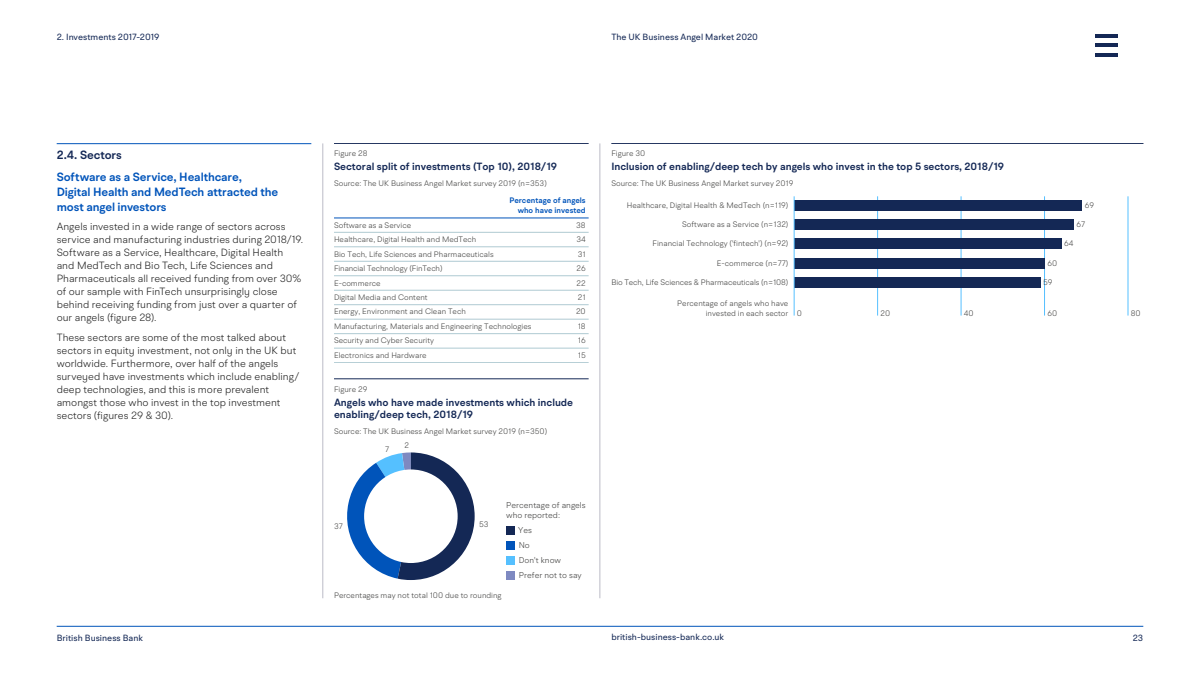
<style>
.page{position:relative;width:1200px;height:675px;background:#fff}
.page>*{position:absolute;margin:0;border:0;box-sizing:border-box;transform-origin:0 0}
.t1{font:600 12px/15px "BR Hendrix";letter-spacing:-.01em;color:#0054ba}
.t2{font:600 12px "BR Hendrix";letter-spacing:-.005em;color:#142855}
.t3{font:300 10.5px/13px "BR Hendrix";color:#1a1a1a}
.t4{font:600 10.5px/12.6px "BR Hendrix";color:#142855}
.t5{font:9px "BR Hendrix";color:#142855}
.t6{font:300 8.5px/15px "BR Hendrix";color:#3c3c3b}
.t7{font:300 8px/14.5px "BR Hendrix";color:#3c3c3b}
.t8{font:600 8px/9.6px "BR Hendrix";color:#0054ba;text-align:right}
</style>
<div class="page">
<hr style="left:57px;top:626px;width:1086px;height:1px;background:#0054ba">
<hr style="left:323px;top:143px;width:1px;height:455px;background:#bbbbc7">
<hr style="left:600px;top:143px;width:1px;height:455px;background:#bbbbc7">
<hr style="left:1128px;top:196px;width:1px;height:120px;background:#55c0ff">
<hr style="left:611px;top:143px;width:532px;height:1px;background:#142855">
<div style="left:507px;top:571px;width:8px;height:8px;background:#7e89c1"></div>
<div style="left:507px;top:556px;width:8px;height:8px;background:#55c0ff"></div>
<div style="left:507px;top:541px;width:8px;height:8px;background:#0054ba"></div>
<div style="left:506px;top:526px;width:9px;height:8px;background:#142855"></div>
<hr style="left:334px;top:379px;width:255px;height:1px;background:#142855">
<hr style="left:334px;top:362px;width:255px;height:1px;background:#afcad2">
<hr style="left:334px;top:348px;width:255px;height:1px;background:#afcad2">
<hr style="left:334px;top:333px;width:255px;height:1px;background:#afcad2">
<hr style="left:334px;top:319px;width:255px;height:1px;background:#afcad2">
<hr style="left:334px;top:305px;width:255px;height:1px;background:#afcad2">
<hr style="left:334px;top:290px;width:255px;height:1px;background:#afcad2">
<hr style="left:334px;top:276px;width:255px;height:1px;background:#afcad2">
<hr style="left:334px;top:261px;width:255px;height:1px;background:#afcad2">
<hr style="left:334px;top:218px;width:255px;height:1px;background:#0054ba">
<hr style="left:334px;top:232px;width:255px;height:1px;background:#afcad2">
<hr style="left:334px;top:247px;width:255px;height:1px;background:#afcad2">
<hr style="left:334px;top:143px;width:255px;height:1px;background:#142855">
<hr style="left:57px;top:143px;width:254px;height:1px;background:#0054ba">
<hr style="left:1095px;top:53px;width:23px;height:4px;background:#142855">
<hr style="left:1095px;top:44px;width:23px;height:3px;background:#142855">
<hr style="left:1095px;top:34px;width:23px;height:3px;background:#142855">
<svg style="left:347px;top:452px;width:128px;height:128px"></svg>
<div style="left:364px;top:469px;width:94px;height:94px;background:#fff;border-radius:50%"></div>
<hr style="left:1044px;top:196px;width:1px;height:120px;background:#55c0ff">
<hr style="left:961px;top:196px;width:1px;height:120px;background:#55c0ff">
<hr style="left:877px;top:196px;width:1px;height:120px;background:#55c0ff">
<div style="left:794px;top:200px;width:288px;height:11px;background:#142855"></div>
<div style="left:794px;top:219px;width:280px;height:11px;background:#142855"></div>
<div style="left:794px;top:239px;width:267px;height:10px;background:#142855"></div>
<div style="left:794px;top:258px;width:251px;height:11px;background:#142855"></div>
<div style="left:794px;top:277px;width:246px;height:11px;background:#142855"></div>
<hr style="left:794px;top:196px;width:1px;height:120px;background:#55c0ff">
<p class="t5" style="left:57px;top:31px;width:104px">2. Investments 2017-2019</p>
<p class="t5" style="left:611px;top:32px;width:148px">The UK Business Angel Market 2020</p>
<p class="t2" style="left:57px;top:147px;width:67px">2.4. Sectors</p>
<p class="t1" style="left:57px;top:169px;width:223px">Software as a Service, Healthcare,<br>Digital Health and MedTech attracted the most angel investors</p>
<p class="t3" style="left:57px;top:220px;width:248px">Angels invested in a wide range of sectors across service and manufacturing industries during 2018/19.<br>Software as a Service, Healthcare, Digital Health and MedTech and Bio Tech, Life Sciences and Pharmaceuticals all received funding from over 30% of our sample with FinTech unsurprisingly close behind receiving funding from just over a quarter of our angels (figure 28).</p>
<p class="t3" style="left:57px;top:331px;width:244px">These sectors are some of the most talked about sectors in equity investment, not only in the UK but worldwide. Furthermore, over half of the angels surveyed have investments which include enabling/ deep technologies, and this is more prevalent amongst those who invest in the top investment sectors (figures 29 &amp; 30).</p>
<p class="t5" style="left:57px;top:632px;width:88px">British Business Bank</p>
<p class="t7" style="left:334px;top:146px;width:35px">Figure 28</p>
<p class="t4" style="left:334px;top:160px;width:225px">Sectoral split of investments (Top 10), 2018/19</p>
<p class="t7" style="left:334px;top:176px;width:214px">Source: The UK Business Angel Market survey 2019 (n=353)</p>
<p class="t8" style="left:509px;top:196px;width:78px">Percentage of angels who have invested</p>
<p class="t7" style="left:334px;top:218px;width:79px">Software as a Service</p>
<p class="t7" style="left:576px;top:218px;width:11px">38</p>
<p class="t7" style="left:334px;top:232px;width:144px">Healthcare, Digital Health and MedTech</p>
<p class="t7" style="left:576px;top:232px;width:11px">34</p>
<p class="t7" style="left:334px;top:246px;width:161px">Bio Tech, Life Sciences and Pharmaceuticals</p>
<p class="t7" style="left:578px;top:246px;width:9px">31</p>
<p class="t7" style="left:334px;top:261px;width:110px">Financial Technology (FinTech)</p>
<p class="t7" style="left:576px;top:261px;width:11px">26</p>
<p class="t7" style="left:334px;top:275px;width:48px">E-commerce</p>
<p class="t7" style="left:577px;top:275px;width:11px">22</p>
<p class="t7" style="left:334px;top:290px;width:95px">Digital Media and Content</p>
<p class="t7" style="left:578px;top:290px;width:9px">21</p>
<p class="t7" style="left:334px;top:304px;width:133px">Energy, Environment and Clean Tech</p>
<p class="t7" style="left:576px;top:304px;width:11px">20</p>
<p class="t7" style="left:334px;top:319px;width:199px">Manufacturing, Materials and Engineering Technologies</p>
<p class="t7" style="left:578px;top:319px;width:9px">18</p>
<p class="t7" style="left:334px;top:333px;width:102px">Security and Cyber Security</p>
<p class="t7" style="left:578px;top:333px;width:9px">16</p>
<p class="t7" style="left:334px;top:348px;width:94px">Electronics and Hardware</p>
<p class="t7" style="left:578px;top:348px;width:9px">15</p>
<p class="t7" style="left:334px;top:382px;width:35px">Figure 29</p>
<p class="t4" style="left:334px;top:396px;width:241px">Angels who have made investments which include enabling/deep tech, 2018/19</p>
<p class="t7" style="left:404px;top:424px;width:144px;text-indent:-70px">Source: The UK Business Angel Market survey 2019 (n=350)<br>2</p>
<p class="t7" style="left:385px;top:442px;width:6px">7</p>
<p class="t7" style="left:334px;top:519px;width:10px">37</p>
<p class="t7" style="left:479px;top:516px;width:11px">53</p>
<p class="t6" style="left:506px;top:499px;width:81px;line-height:10.2px">Percentage of angels who reported:</p>
<p class="t6" style="left:518px;top:522px;width:65px">Yes<br>No<br>Don't know<br>Prefer not to say</p>
<p class="t7" style="left:334px;top:588px;width:169px">Percentages may not total 100 due to rounding</p>
<p class="t7" style="left:611px;top:146px;width:35px">Figure 30</p>
<p class="t4" style="left:611px;top:160px;width:394px">Inclusion of enabling/deep tech by angels who invest in the top 5 sectors, 2018/19</p>
<p class="t7" style="left:611px;top:176px;width:184px">Source: The UK Business Angel Market survey 2019</p>
<p class="t7" style="left:627px;top:198px;width:163px">Healthcare, Digital Health &amp; MedTech (n=119)</p>
<p class="t7" style="left:682px;top:217px;width:108px">Software as a Service (n=132)</p>
<p class="t7" style="left:653px;top:236px;width:137px">Financial Technology ('fintech') (n=92)</p>
<p class="t7" style="left:717px;top:255px;width:73px">E-commerce (n=77)</p>
<p class="t7" style="left:611px;top:275px;width:179px">Bio Tech, Life Sciences &amp; Pharmaceuticals (n=108)</p>
<p class="t7" style="left:677px;top:298px;width:113px;line-height:9.6px;text-align:right">Percentage of angels who have invested in each sector</p>
<p class="t7" style="left:1085px;top:198px;width:11px">69</p>
<p class="t7" style="left:1077px;top:217px;width:10px">67</p>
<p class="t7" style="left:1064px;top:236px;width:11px">64</p>
<p class="t7" style="left:1047px;top:255px;width:11px">60</p>
<p class="t7" style="left:1043px;top:275px;width:11px">59</p>
<p class="t7" style="left:797px;top:305px;width:7px">0</p>
<p class="t7" style="left:880px;top:305px;width:11px">20</p>
<p class="t7" style="left:964px;top:305px;width:11px">40</p>
<p class="t7" style="left:1047px;top:305px;width:11px">60</p>
<p class="t7" style="left:1131px;top:305px;width:11px">80</p>
<p class="t5" style="left:611px;top:632px;width:114px">british-business-bank.co.uk</p>
<p class="t5" style="left:1133px;top:632px;width:12px">23</p>
</div>
